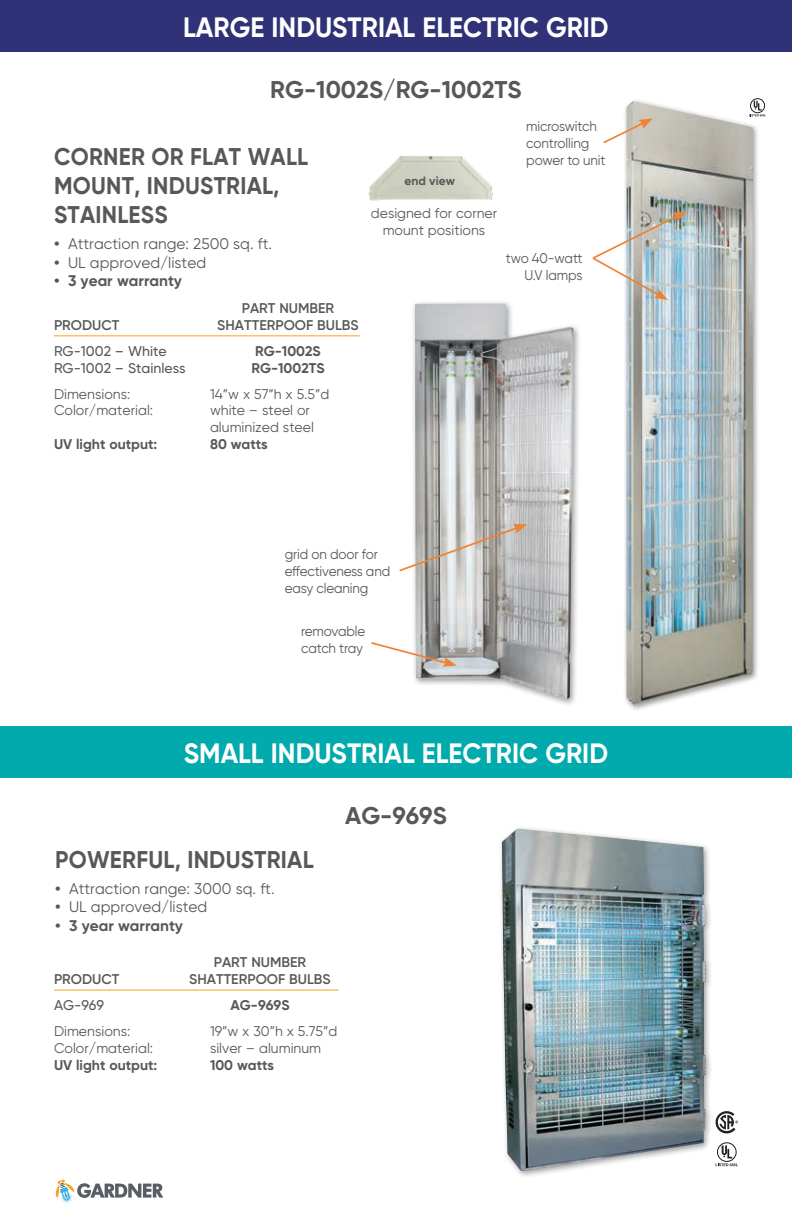
<style>
.page{position:relative;width:792px;height:1224px;background:#fff}
.page>*{position:absolute;margin:0;border:0;box-sizing:border-box;transform-origin:0 0}
.t1{font:700 28px "Gilroy";color:#fff;scale:.94 1}
.t2{font:700 24.2px/29px "Gilroy";letter-spacing:.01em;color:#57585a;scale:.94 1}
.t3{font:700 24.2px "Gilroy";letter-spacing:.01em;color:#57585a}
.t4{font:15.4px "Gilroy";color:#57585a}
.t5{font:700 15.4px "Gilroy";color:#57585a}
.t6{font:14px/16.8px "Gilroy";color:#57585a;text-align:center}
.t7{font:14px/16.8px "Gilroy";color:#57585a;scale:.96 1}
.t8{font:700 14px "Gilroy";color:#57585a}
.t9{font:600 14px "Gilroy";color:#57585a}
.t10{font:500 14px "Gilroy";color:#57585a}
.t11{font:700 12px "Gilroy";color:#57585a}
.s1{font-weight:700}
</style>
<div class="page">
<svg style="left:55px;top:1180px;width:108px;height:24px"></svg>
<div style="left:750px;top:98px;width:15px;height:15px;border:1px solid #231f20;border-radius:50%"></div>
<svg style="left:760px;top:101px;width:6px;height:15px"></svg>
<img style="left:369px;top:156px;width:124px;height:44px">
<div style="left:623px;top:98px;width:137px;height:614px;background:#231f20;opacity:.45"></div>
<img style="left:626px;top:101px;width:127px;height:604px">
<svg style="left:603px;top:118px;width:50px;height:27px"></svg>
<div style="left:411px;top:300px;width:171px;height:408px;background:#231f20;opacity:.45"></div>
<img style="left:415px;top:304px;width:159px;height:395px">
<svg style="left:592px;top:211px;width:95px;height:89px"></svg>
<svg style="left:399px;top:524px;width:128px;height:49px;background:#c6c0bb"></svg>
<svg style="left:371px;top:641px;width:86px;height:26px"></svg>
<hr style="left:54px;top:990px;width:284px;height:1px;background:#f9a21c">
<div style="left:717px;top:1142px;width:20px;height:20px;border:1px solid #231f20;border-radius:50%"></div>
<svg style="left:716px;top:1145px;width:22px;height:21px"></svg>
<svg style="left:716px;top:1111px;width:22px;height:22px"></svg>
<div style="left:498px;top:825px;width:215px;height:354px;background:#231f20;opacity:.45"></div>
<img style="left:502px;top:829px;width:204px;height:342px">
<hr style="left:54px;top:336px;width:306px;height:1px;background:#f9a21c">
<div style="left:0;top:0;width:792px;height:52px;background:#303277"></div>
<div style="left:0;top:726px;width:792px;height:52px;background:#00aaad"></div>
<h1 class="t1" style="left:183px;top:10px;width:454px">LARGE INDUSTRIAL ELECTRIC GRID</h1>
<h2 class="t3" style="left:270px;top:75px;width:253px">RG-1002S/RG-1002TS</h2>
<h2 class="t2" style="left:54px;top:142px;width:272px">CORNER OR FLAT WALL<br>MOUNT, INDUSTRIAL,<br>STAINLESS</h2>
<p class="t4" style="left:54px;top:234px;width:220px"><span class="s1">•</span> Attraction range: 2500 sq. ft.</p>
<p class="t4" style="left:54px;top:253px;width:154px"><span class="s1">•</span> UL approved/listed</p>
<p class="t5" style="left:54px;top:271px;width:130px">• 3 year warranty</p>
<p class="t9" style="left:242px;top:299px;width:94px">PART NUMBER</p>
<p class="t9" style="left:54px;top:316px;width:67px">PRODUCT</p>
<p class="t9" style="left:217px;top:316px;width:143px">SHATTERPOOF BULBS</p>
<p class="t10" style="left:54px;top:342px;width:114px">RG-1002 – White</p>
<p class="t8" style="left:255px;top:342px;width:67px">RG-1002S</p>
<p class="t10" style="left:54px;top:359px;width:133px">RG-1002 – Stainless</p>
<p class="t8" style="left:251px;top:359px;width:75px">RG-1002TS</p>
<p class="t6" style="left:54px;top:385px;width:78px">Dimensions:</p>
<p class="t6" style="left:210px;top:385px;width:121px">14”w x 57”h x 5.5”d</p>
<p class="t6" style="left:54px;top:402px;width:101px">Color/material:</p>
<p class="t6" style="left:210px;top:402px;width:105px;text-align:left">white – steel or aluminized steel</p>
<p class="t8" style="left:54px;top:436px;width:105px">UV light output:</p>
<p class="t8" style="left:210px;top:436px;width:59px">80 watts</p>
<p class="t11" style="left:404px;top:173px;width:52px">end view</p>
<p class="t6" style="left:371px;top:205px;width:128px">designed for corner mount positions</p>
<p class="t7" style="left:526px;top:118px;width:84px">microswitch controlling power to unit</p>
<p class="t7" style="left:506px;top:250px;width:81px;text-align:right">two 40-watt<br>U.V lamps</p>
<p class="t7" style="left:285px;top:546px;width:111px">grid on door for effectiveness and easy cleaning</p>
<p class="t7" style="left:301px;top:623px;width:68px">removable catch tray</p>
<h1 class="t1" style="left:184px;top:736px;width:453px">SMALL INDUSTRIAL ELECTRIC GRID</h1>
<h2 class="t3" style="left:345px;top:800px;width:103px">AG-969S</h2>
<h2 class="t2" style="left:55px;top:844px;width:277px">POWERFUL, INDUSTRIAL</h2>
<p class="t4" style="left:55px;top:879px;width:221px"><span class="s1">•</span> Attraction range: 3000 sq. ft.</p>
<p class="t4" style="left:55px;top:898px;width:154px"><span class="s1">•</span> UL approved/listed</p>
<p class="t5" style="left:55px;top:916px;width:130px">• 3 year warranty</p>
<p class="t9" style="left:214px;top:954px;width:94px">PART NUMBER</p>
<p class="t9" style="left:54px;top:970px;width:67px">PRODUCT</p>
<p class="t9" style="left:189px;top:970px;width:143px">SHATTERPOOF BULBS</p>
<p class="t10" style="left:54px;top:996px;width:52px">AG-969</p>
<p class="t8" style="left:230px;top:996px;width:61px">AG-969S</p>
<p class="t6" style="left:54px;top:1022px;width:78px">Dimensions:</p>
<p class="t6" style="left:210px;top:1022px;width:129px">19”w x 30”h x 5.75”d</p>
<p class="t6" style="left:54px;top:1039px;width:101px">Color/material:</p>
<p class="t6" style="left:210px;top:1039px;width:113px">silver – aluminum</p>
<p class="t8" style="left:54px;top:1056px;width:105px">UV light output:</p>
<p class="t8" style="left:210px;top:1056px;width:66px">100 watts</p>
</div>
